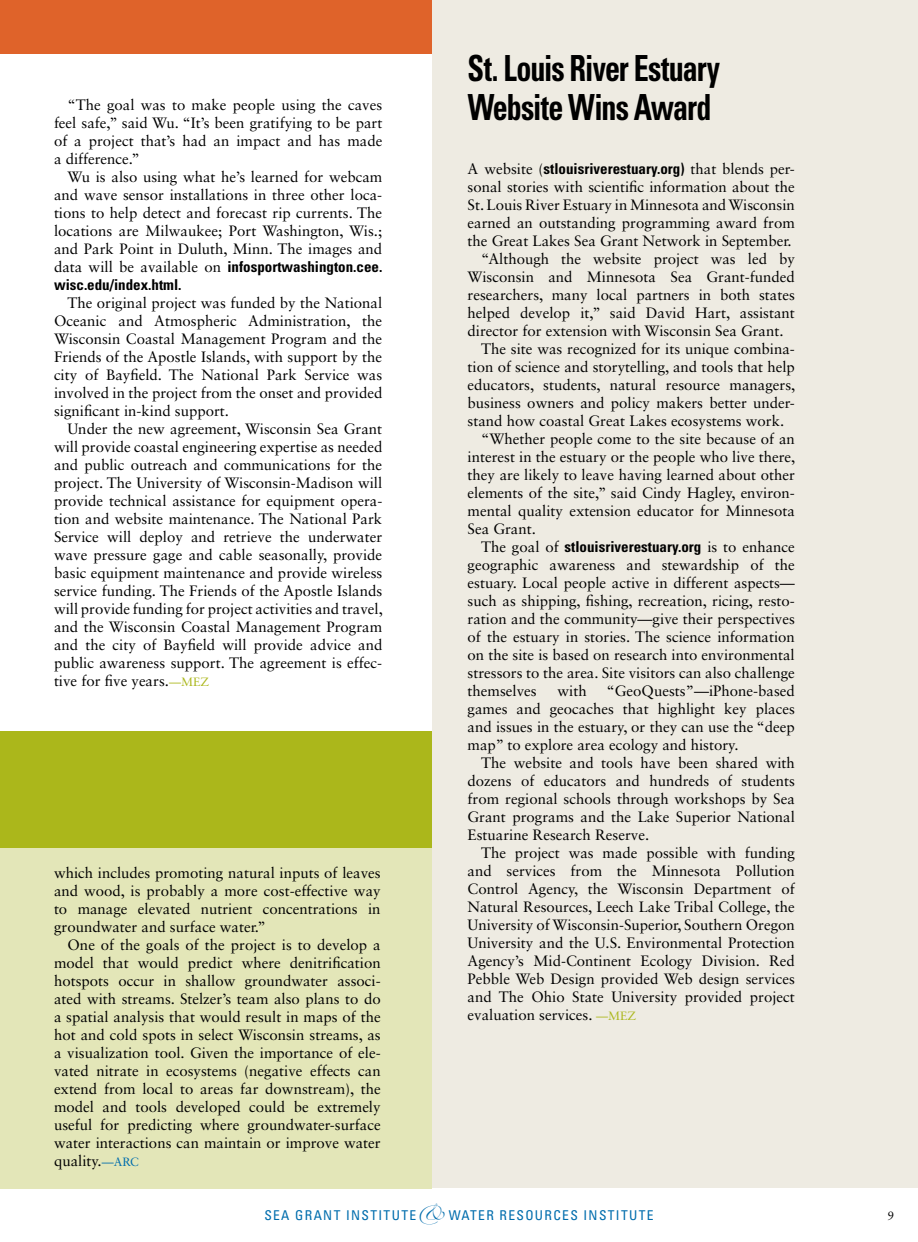
<style>
.page{position:relative;width:918px;height:1242px;background:#fff}
.page>*{position:absolute;margin:0;border:0;box-sizing:border-box;transform-origin:0 0}
.t1{font:700 condensed 36px/39px "Univers LT Std";letter-spacing:-.035em;color:#000;scale:.83 1}
.t2{font:15px/18px "Sabon LT Std";color:#000;text-align:justify}
.t3{font:700 condensed 15px/18px "Univers LT Std";color:#000}
.t4{font:condensed 13.5px "Univers LT Std";letter-spacing:.1em;color:#006dad}
.t5{font:12px "Sabon LT Std";color:#000}
.s1{font-family:"Sabon LT Std";font-weight:400;font-stretch:normal}
.s2{font-size:12px;color:#abb71b}
.s3{font-size:12px;color:#006dad}
.s4{font-family:"Zapfino";font-stretch:normal}
</style>
<div class="page">
<div style="left:0;top:732px;width:432px;height:457px;background:#e3e6b8"></div>
<div style="left:0;top:731px;width:432px;height:117px;background:#abb71b"></div>
<div style="left:432px;top:0;width:486px;height:1188px;background:#eeebe2"></div>
<div style="left:0;top:0;width:432px;height:54px;background:#df632a"></div>
<p class="t2" style="left:54px;top:95px;width:330px;text-indent:14px">“The goal was to make people using the caves feel safe,” said Wu. “It’s been gratifying to be part of a project that’s had an impact and has made a difference.”</p>
<p class="t2" style="left:54px;top:167px;width:330px;text-indent:14px">Wu is also using what he’s learned for webcam and wave sensor installations in three other loca&shy;tions to help detect and forecast rip currents. The locations are Milwaukee; Port Washington, Wis.; and Park Point in Duluth, Minn. The images and</p>
<p class="t3" style="left:54px;top:257px;width:330px"><span class="s1">data will be available on</span> infosportwashington.cee. wisc.edu/index.html.</p>
<p class="t2" style="left:54px;top:293px;width:330px;text-indent:14px">The original project was funded by the National Oceanic and Atmospheric Administration, the Wisconsin Coastal Management Program and the Friends of the Apostle Islands, with support by the city of Bayfield. The National Park Service was involved in the project from the onset and provided significant in-kind support.</p>
<p class="t2" style="left:54px;top:419px;width:330px;text-indent:14px">Under the new agreement, Wisconsin Sea Grant will provide coastal engineering expertise as needed and public outreach and communications for the project. The University of Wisconsin-Madison will provide technical assistance for equipment opera&shy;tion and website maintenance. The National Park Service will deploy and retrieve the underwater wave pressure gage and cable seasonally, provide basic equipment maintenance and provide wireless service funding. The Friends of the Apostle Islands will provide funding for project activities and travel, and the Wisconsin Coastal Management Program and the city of Bayfield will provide advice and public awareness support. The agreement is effec&shy;tive for five years.<span class="s2">—MEZ</span></p>
<p class="t2" style="left:54px;top:863px;width:328px">which includes promoting natural inputs of leaves and wood, is probably a more cost-effective way to manage elevated nutrient concentrations in groundwater and surface water.”</p>
<p class="t2" style="left:54px;top:935px;width:328px;text-indent:14px">One of the goals of the project is to develop a model that would predict where denitrification hotspots occur in shallow groundwater associ&shy;ated with streams. Stelzer’s team also plans to do a spatial analysis that would result in maps of the hot and cold spots in select Wisconsin streams, as a visualization tool. Given the importance of ele&shy;vated nitrate in ecosystems (negative effects can extend from local to areas far downstream), the model and tools developed could be extremely useful for predicting where groundwater-surface water interactions can maintain or improve water quality.<span class="s3">—ARC</span></p>
<h1 class="t1" style="left:468px;top:48px;width:306px">St. Louis River Estuary<br>Website Wins Award</h1>
<p class="t3" style="left:468px;top:159px;width:329px"><span class="s1">A website (</span>stlouisriverestuary.org) <span class="s1">that blends per-</span></p>
<p class="t2" style="left:468px;top:177px;width:329px">sonal stories with scientific information about the</p>
<p class="t2" style="left:468px;top:195px;width:329px">St. Louis River Estuary in Minnesota and Wisconsin</p>
<p class="t2" style="left:468px;top:213px;width:329px">earned an outstanding programming award from</p>
<p class="t2" style="left:468px;top:231px;width:326px">the Great Lakes Sea Grant Network in September.</p>
<p class="t2" style="left:481px;top:249px;width:315px">“Although the website project was led by</p>
<p class="t2" style="left:468px;top:267px;width:329px">Wisconsin and Minnesota Sea Grant-funded</p>
<p class="t2" style="left:468px;top:285px;width:329px">researchers, many local partners in both states</p>
<p class="t2" style="left:468px;top:303px;width:329px">helped develop it,” said David Hart, assistant</p>
<p class="t2" style="left:468px;top:321px;width:317px">director for extension with Wisconsin Sea Grant.</p>
<p class="t2" style="left:481px;top:339px;width:315px">The site was recognized for its unique combina-</p>
<p class="t2" style="left:468px;top:357px;width:329px">tion of science and storytelling, and tools that help</p>
<p class="t2" style="left:468px;top:375px;width:329px">educators, students, natural resource managers,</p>
<p class="t2" style="left:468px;top:393px;width:329px">business owners and policy makers better under-</p>
<p class="t2" style="left:468px;top:411px;width:318px">stand how coastal Great Lakes ecosystems work.</p>
<p class="t2" style="left:481px;top:429px;width:315px">“Whether people come to the site because of an</p>
<p class="t2" style="left:468px;top:447px;width:329px">interest in the estuary or the people who live there,</p>
<p class="t2" style="left:468px;top:465px;width:329px">they are likely to leave having learned about other</p>
<p class="t2" style="left:468px;top:483px;width:329px">elements of the site,” said Cindy Hagley, environ-</p>
<p class="t2" style="left:468px;top:501px;width:329px">mental quality extension educator for Minnesota</p>
<p class="t2" style="left:468px;top:519px;width:70px">Sea Grant.</p>
<p class="t3" style="left:481px;top:537px;width:315px"><span class="s1">The goal of</span> stlouisriverestuary.org <span class="s1">is to enhance</span></p>
<p class="t2" style="left:468px;top:555px;width:329px">geographic awareness and stewardship of the estuary. Local people active in different aspects— such as shipping, fishing, recreation, ricing, resto&shy;ration and the community—give their perspectives of the estuary in stories. The science information on the site is based on research into environmental stressors to the area. Site visitors can also challenge themselves</p>
<p class="t2" style="left:468px;top:681px;width:329px;text-indent:139px">“GeoQuests”—iPhone-based games and geocaches that highlight key places and issues in the estuary, or they can use the “deep map” to explore area ecology and history.</p>
<p class="t2" style="left:468px;top:753px;width:329px;text-indent:14px">The website and tools have been shared with dozens of educators and hundreds of students from regional schools through workshops by Sea Grant programs and the Lake Superior National Estuarine Research Reserve.</p>
<p class="t2" style="left:468px;top:843px;width:329px;text-indent:14px">The project was made possible with funding and services from the Minnesota Pollution Control Agency, the Wisconsin Department of Natural Resources, Leech Lake Tribal College, the University of Wisconsin-Superior, Southern Oregon University and the U.S. Environmental Protection Agency’s Mid-Continent Ecology Division. Red Pebble Web Design provided Web design services and The Ohio State University provided project evaluation services. <span class="s2">—MEZ</span></p>
<p class="t2" style="left:558px;top:681px;width:31px">with</p>
<p class="t4" style="left:264px;top:1206px;width:391px">SEA GRANT INSTITUTE<span class="s4">&amp;</span>WATER RESOURCES INSTITUTE</p>
<p class="t5" style="left:888px;top:1208px;width:8px">9</p>
</div>
